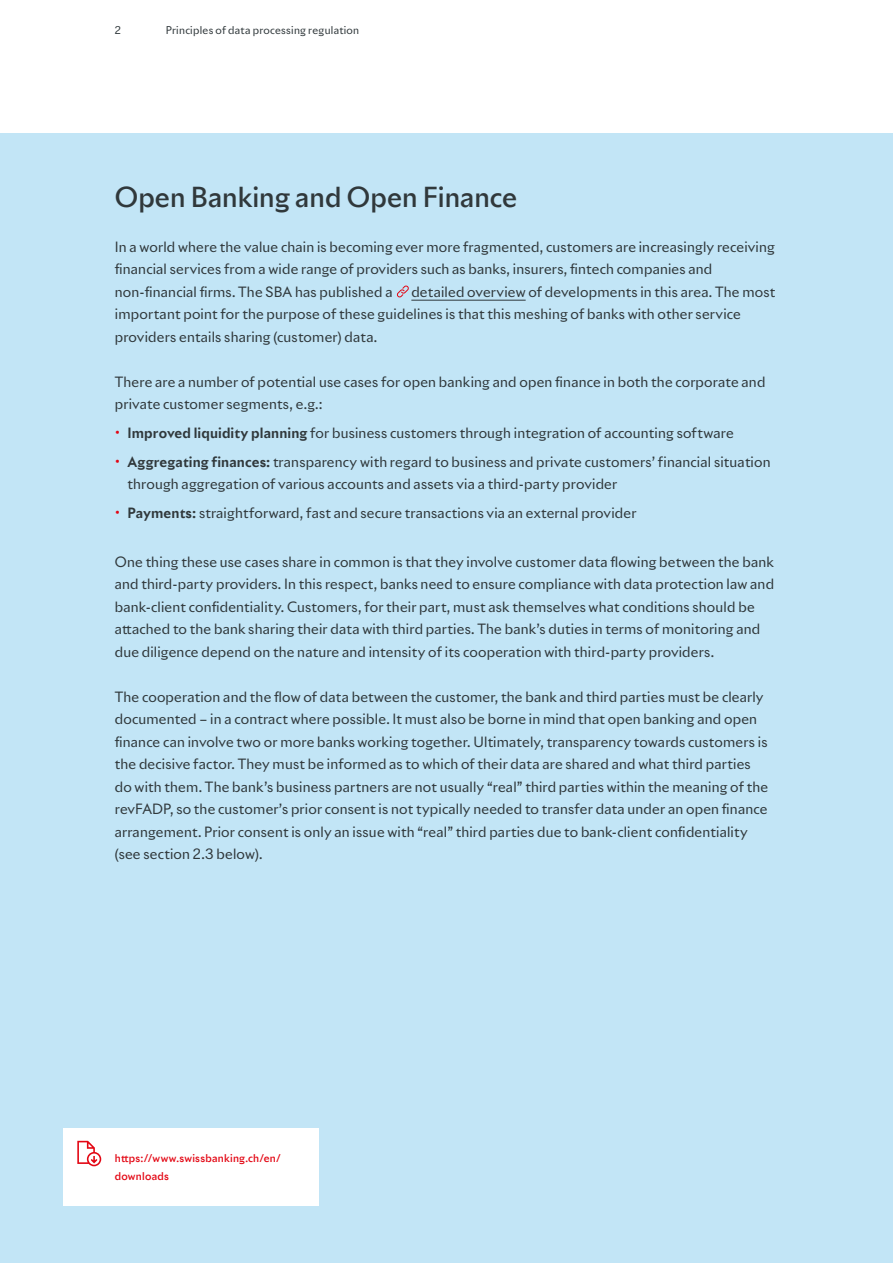
<style>
.page{position:relative;width:893px;height:1263px;background:#fff}
.page>*{position:absolute;margin:0;border:0;box-sizing:border-box;transform-origin:0 0}
.t1{font:500 27px "Riviera Nights";color:#30383b}
.t2{font:13.8px/22.5px "Riviera Nights";letter-spacing:.015em;color:#30383b}
.t3{font:500 10.5px/18px "Riviera Nights";letter-spacing:.025em;color:#e30613}
.t4{font:10.5px "Riviera Nights";letter-spacing:.025em;color:#30383b}
.s1{font-size:21px;color:#e30613}
.s2{font-weight:700}
</style>
<div class="page">
<div style="left:0;top:134px;width:893px;height:1129px;background:#c2e5f6"></div>
<hr style="left:411px;top:300px;width:115px;height:1px;background:#30383b">
<svg style="left:396px;top:285px;width:13px;height:13px"></svg>
<div style="left:64px;top:1128px;width:255px;height:77px;background:#fff"></div>
<svg style="left:77px;top:1141px;width:24px;height:25px"></svg>
<p class="t4" style="left:115px;top:23px;width:8px">2</p>
<p class="t4" style="left:166px;top:23px;width:195px">Principles of data processing regulation</p>
<h1 class="t1" style="left:115px;top:179px;width:404px">Open Banking and Open Finance</h1>
<p class="t2" style="left:115px;top:235px;width:662px">In a world where the value chain is becoming ever more fragmented, customers are increasingly receiving financial services from a wide range of providers such as banks, insurers, fintech companies and non-financial firms. The SBA has published a</p>
<p class="t2" style="left:115px;top:280px;width:662px;text-indent:297px">detailed overview of developments in this area. The most important point for the purpose of these guidelines is that this meshing of banks with other service providers entails sharing (customer) data.</p>
<p class="t2" style="left:115px;top:370px;width:652px">There are a number of potential use cases for open banking and open finance in both the corporate and private customer segments, e.g.:</p>
<p class="t2" style="left:115px;top:418px;width:657px;line-height:29px"><span class="s1">·</span> <span class="s2">Improved liquidity planning</span> for business customers through integration of accounting software<br><span class="s1">·</span> <span class="s2">Aggregating finances:</span> transparency with regard to business and private customers’ financial situation</p>
<p class="t2" style="left:115px;top:470px;width:523px;line-height:28.8px;text-align:center">through aggregation of various accounts and assets via a third-party provider<br><span class="s1">·</span> <span class="s2">Payments:</span> straightforward, fast and secure transactions via an external provider</p>
<p class="t2" style="left:115px;top:550px;width:661px">One thing these use cases share in common is that they involve customer data flowing between the bank and third-party providers. In this respect, banks need to ensure compliance with data protection law and bank-client confidentiality. Customers, for their part, must ask themselves what conditions should be attached to the bank sharing their data with third parties. The bank’s duties in terms of monitoring and due diligence depend on the nature and intensity of its cooperation with third-party providers.</p>
<p class="t2" style="left:115px;top:685px;width:655px">The cooperation and the flow of data between the customer, the bank and third parties must be clearly documented – in a contract where possible. It must also be borne in mind that open banking and open finance can involve two or more banks working together. Ultimately, transparency towards customers is the decisive factor. They must be informed as to which of their data are shared and what third parties do with them. The bank’s business partners are not usually “real” third parties within the meaning of the revFADP, so the customer’s prior consent is not typically needed to transfer data under an open finance arrangement. Prior consent is only an issue with “real” third parties due to bank-client confidentiality (see section 2.3 below).</p>
<p class="t3" style="left:115px;top:1149px;width:168px">https://www.swissbanking.ch/en/ downloads</p>
</div>
